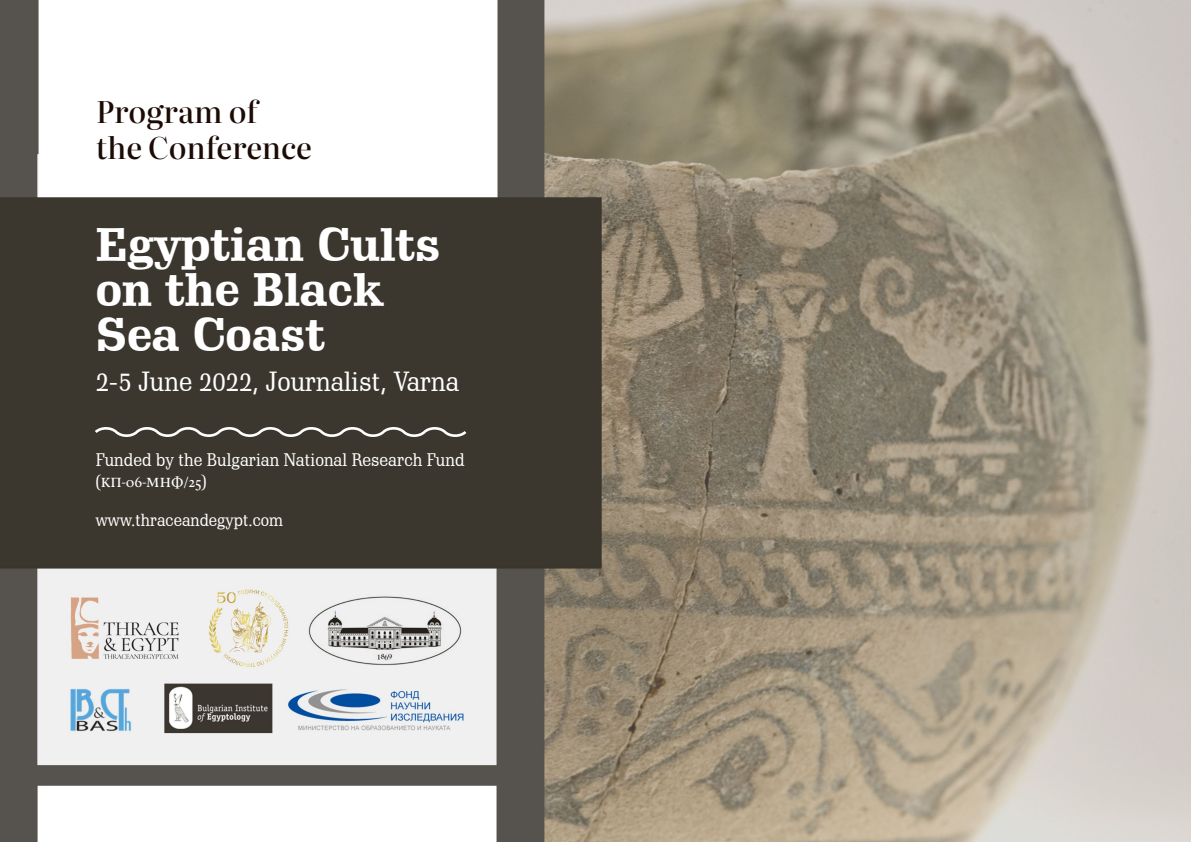
<style>
.page{position:relative;width:1191px;height:842px;background:#fff}
.page>*{position:absolute;margin:0;border:0;box-sizing:border-box;transform-origin:0 0}
.t1{font:700 46px/45px "Schadow BT";color:#fff}
.t2{font:500 30px/36px "Literata 72 pt";letter-spacing:-.005em;color:#1c0a05}
.t3{font:27px "Schadow BT";color:#fff}
.t4{font:17.7px "Schadow BT";color:#fff}
.t5{font:17px "Schadow BT";color:#fff}
.t6{font:17px "Moderato A5 L";color:#fff}
.s1{font-family:"Schadow BT"}
</style>
<div class="page">
<img style="left:0;top:0;width:1191px;height:842px">
<svg style="left:92px;top:423px;width:377px;height:18px;background:#59564e"></svg>
<h2 class="t2" style="left:96px;top:92px;width:218px">Program of<br>the Conference</h2>
<h1 class="t1" style="left:96px;top:222px;width:347px">Egyptian Cults on the Black<br>Sea Coast</h1>
<h3 class="t3" style="left:96px;top:364px;width:365px">2-5 June 2022, Journalist, Varna</h3>
<p class="t4" style="left:96px;top:448px;width:370px">Funded by the Bulgarian National Research Fund</p>
<p class="t6" style="left:96px;top:473px;width:112px"><span class="s1">(</span>КП-06-МНФ/25<span class="s1">)</span></p>
<p class="t5" style="left:96px;top:510px;width:189px">www.thraceandegypt.com</p>
</div>
